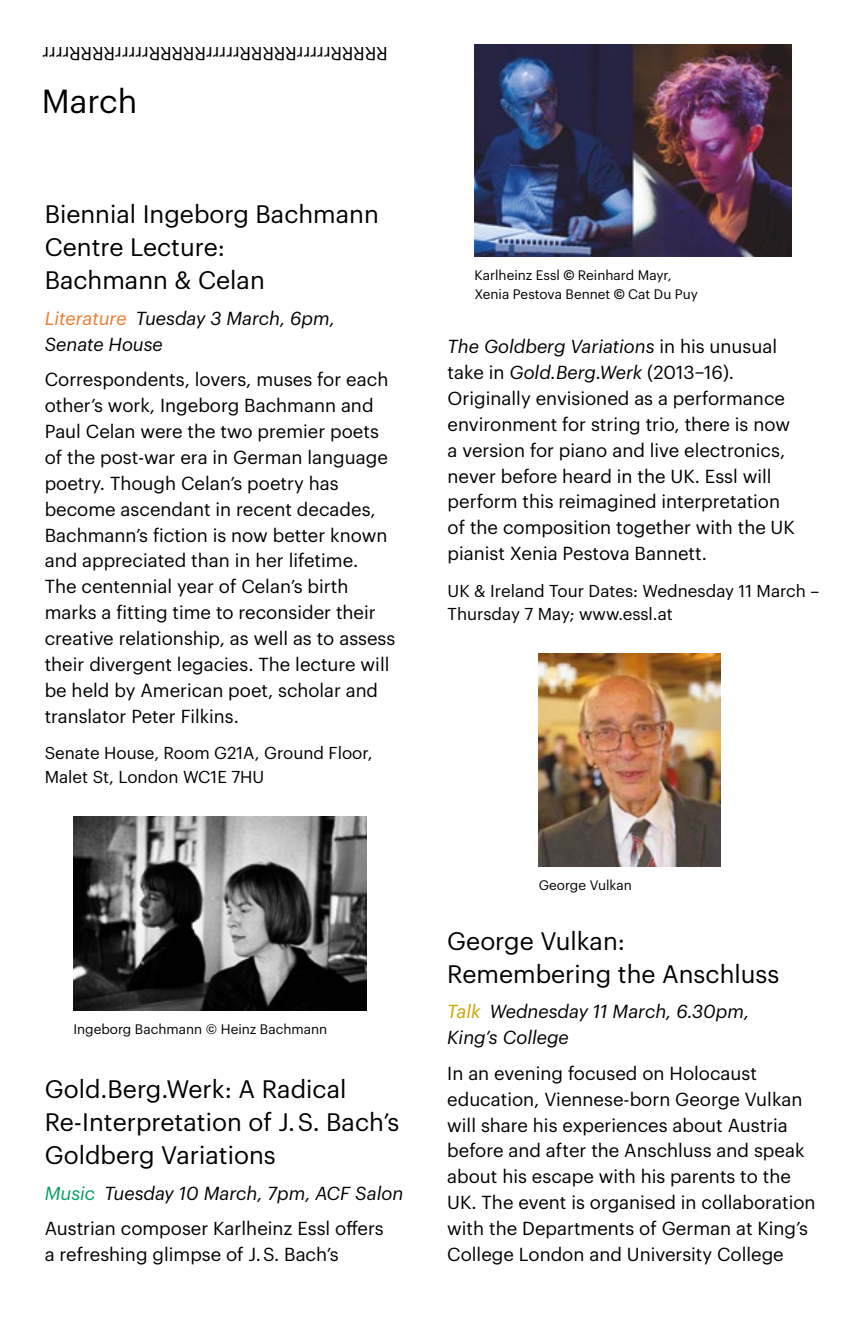
<style>
.page{position:relative;width:862px;height:1340px;background:#fff}
.page>*{position:absolute;margin:0;border:0;box-sizing:border-box;transform-origin:0 0}
.t1{font:32.62px "Graphik";color:#000}
.t2{font:24.75px/33.3px "Graphik";color:#000}
.t3{font:18.45px/25.9px "Graphik";color:#000}
.t4{font:italic 18.45px/25.9px "Graphik";color:#000}
.t5{font:16.88px/23.6px "Graphik";color:#000}
.t6{font:13.5px/19.1px "Graphik";color:#000}
.s1{color:#ef7a2f}
.s2{font-style:italic;color:#009f5e}
.s3{font-style:italic}
.s4{font-family:"Suisse Intl"}
.s5{color:#c9a600}
</style>
<div class="page">
<img style="left:538px;top:653px;width:182px;height:213px">
<img style="left:474px;top:45px;width:317px;height:211px">
<img style="left:73px;top:816px;width:293px;height:194px">
<p class="t3" style="left:387px;top:68px;width:347px;rotate:-180deg">RRRRRrrrrrRRRRRrrrrrRRRRRrrrrrRRRRrrrr</p>
<h1 class="t1" style="left:42px;top:77px;width:97px">March</h1>
<h2 class="t2" style="left:45px;top:195px;width:335px">Biennial Ingeborg Bachmann<br>Centre Lecture:<br>Bachmann &amp; Celan</h2>
<p class="t4" style="left:45px;top:304px;width:291px"><span class="s1">Literature</span> Tuesday 3 March, 6pm,<br>Senate House</p>
<p class="t3" style="left:45px;top:365px;width:352px">Correspondents, lovers, muses for each other’s work, Ingeborg Bachmann and Paul Celan were the two premier poets of the post-war era in German language poetry. Though Celan’s poetry has become ascendant in recent decades, Bachmann’s fiction is now better known and appreciated than in her lifetime.<br>The centennial year of Celan’s birth marks a fitting time to reconsider their creative relationship, as well as to assess their divergent legacies. The lecture will be held by American poet, scholar and translator Peter Filkins.</p>
<p class="t5" style="left:45px;top:739px;width:329px">Senate House, Room G21A, Ground Floor,<br>Malet St, London WC1E 7HU</p>
<p class="t6" style="left:73px;top:1018px;width:255px">Ingeborg Bachmann © Heinz Bachmann</p>
<h2 class="t2" style="left:45px;top:1069px;width:356px">Gold.Berg.Werk: A Radical<br>Re-Interpretation of J. S. Bach’s<br>Goldberg Variations</h2>
<p class="t3" style="left:45px;top:1173px;width:360px;line-height:35.6px"><span class="s2">Music</span> <span class="s3">Tuesday 10 March, 7pm, ACF Salon<br></span>Austrian composer Karlheinz Essl offers</p>
<p class="t3" style="left:45px;top:1239px;width:295px">a refreshing glimpse of J. S. Bach’s</p>
<p class="t6" style="left:474px;top:264px;width:225px">Karlheinz Essl <span class="s4">©</span> Reinhard Mayr,<br>Xenia Pestova Bennet <span class="s4">©</span> Cat Du Puy</p>
<p class="t3" style="left:447px;top:332px;width:348px"><span class="s3">The Goldberg Variations</span> in his unusual take in <span class="s3">Gold.Berg.Werk</span> (2013–16).<br>Originally envisioned as a performance environment for string trio, there is now a version for piano and live electronics, never before heard in the UK. Essl will perform this reimagined interpretation of the composition together with the UK pianist Xenia Pestova Bannett.</p>
<p class="t5" style="left:447px;top:577px;width:373px">UK &amp; Ireland Tour Dates: Wednesday 11 March –<br>Thursday 7 May; www.essl.at</p>
<p class="t6" style="left:538px;top:874px;width:94px">George Vulkan</p>
<h2 class="t2" style="left:447px;top:922px;width:333px">George Vulkan:<br>Remembering the Anschluss</h2>
<p class="t4" style="left:447px;top:997px;width:303px"><span class="s5">Talk</span> Wednesday 11 March, 6.30pm,<br>King’s College</p>
<p class="t3" style="left:447px;top:1058px;width:369px">In an evening focused on Holocaust education, Viennese-born George Vulkan will share his experiences about Austria before and after the Anschluss and speak about his escape with his parents to the UK. The event is organised in collaboration with the Departments of German at King’s College London and University College</p>
</div>
